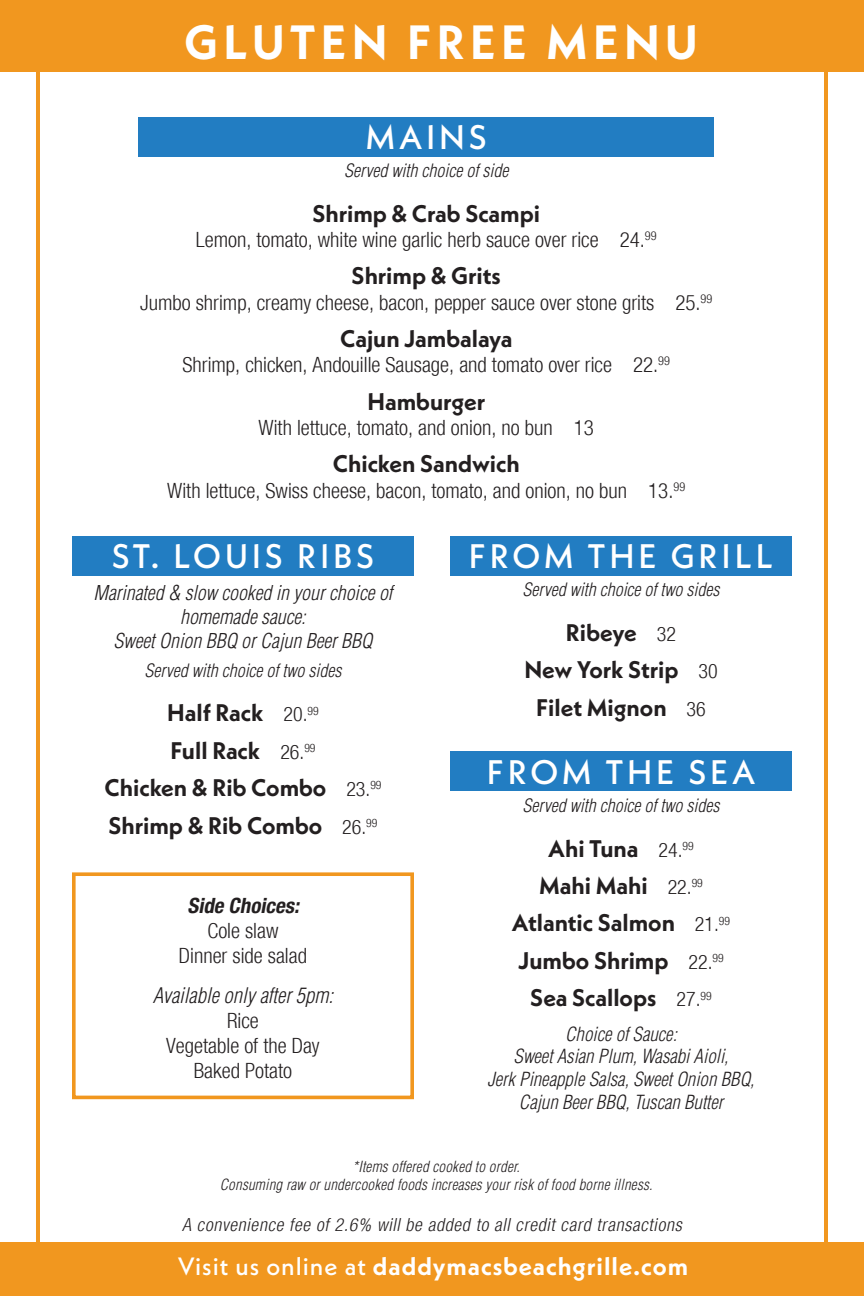
<style>
.page{position:relative;width:864px;height:1296px;background:#fff}
.page>*{position:absolute;margin:0;border:0;box-sizing:border-box;transform-origin:0 0}
.t1{font:700 48px "Neue Kabel";letter-spacing:.11em;color:#fff}
.t2{font:500 34px "Neue Kabel";letter-spacing:.11em;color:#fff}
.Menu_Item_-_Center{font:700 25px "Neue Kabel";letter-spacing:.04em;color:#fff}
.Menu_Item_-_Center-2{font:700 24px "Neue Kabel";color:#231f20}
.Menu_Description{font:300 condensed 21px "Helvetica Neue";color:#231f20}
.Menu_Description-2{font:italic 300 condensed 21px "Helvetica";color:#231f20}
.Menu_Description-3{font:italic 700 condensed 21px "Helvetica Neue";color:#231f20}
.Menu_Note{font:italic 300 condensed 20px/24px "Helvetica";color:#231f20;text-align:center}
.Menu_Description-4{font:italic 300 condensed 19px/22.8px "Helvetica";color:#231f20;text-align:center}
.Menu_Note-2{font:italic 300 condensed 18px "Helvetica";color:#231f20}
.Menu_Item_-_Center-3{font:italic 300 condensed 18px "Helvetica Neue";color:#231f20}
.Menu_Note-3{font:italic 300 condensed 15px/18px "Helvetica";letter-spacing:.015em;color:#231f20;text-align:center}
.s1{font-family:"Helvetica Neue";font-weight:300;font-stretch:condensed;font-size:20px}
.s2{font-weight:500}
</style>
<div class="page">
<div style="left:0;top:0;width:864px;height:72px;background:#f1971f"></div>
<div style="left:0;top:1242px;width:864px;height:54px;background:#f1971f"></div>
<div style="left:450px;top:536px;width:342px;height:39px;background:#227dc2"></div>
<div style="left:72px;top:536px;width:342px;height:39px;background:#227dc2"></div>
<div style="left:450px;top:752px;width:342px;height:39px;background:#227dc2"></div>
<div style="left:72px;top:872px;width:342px;height:227px;border:4px solid #f1971f"></div>
<div style="left:138px;top:117px;width:576px;height:39px;background:#227dc2"></div>
<p class="t1" style="left:184px;top:12px;width:515px">GLUTEN FREE MENU</p>
<p class="t2" style="left:365px;top:116px;width:123px">MAINS</p>
<p class="Menu_Note-2" style="left:344px;top:159px;width:166px">Served with choice of side</p>
<p class="Menu_Item_-_Center-2" style="left:312px;top:198px;width:229px">Shrimp &amp; Crab Scampi</p>
<p class="Menu_Description" style="left:196px;top:228px;width:462px">Lemon, tomato, white wine garlic herb sauce over rice 24.<sup>99</sup></p>
<p class="Menu_Item_-_Center-2" style="left:352px;top:261px;width:151px">Shrimp &amp; Grits</p>
<p class="Menu_Description" style="left:140px;top:290px;width:574px">Jumbo shrimp, creamy cheese, bacon, pepper sauce over stone grits 25.<sup>99</sup></p>
<p class="Menu_Item_-_Center-2" style="left:340px;top:323px;width:174px">Cajun Jambalaya</p>
<p class="Menu_Description" style="left:182px;top:353px;width:489px">Shrimp, chicken, Andouille Sausage, and tomato over rice 22.<sup>99</sup></p>
<p class="Menu_Item_-_Center-2" style="left:368px;top:386px;width:119px">Hamburger</p>
<p class="Menu_Description" style="left:259px;top:415px;width:337px">With lettuce, tomato, and onion, no bun 13</p>
<p class="Menu_Item_-_Center-2" style="left:333px;top:449px;width:189px">Chicken Sandwich</p>
<p class="Menu_Description" style="left:167px;top:478px;width:519px">With lettuce, Swiss cheese, bacon, tomato, and onion, no bun 13.<sup>99</sup></p>
<p class="t2" style="left:112px;top:535px;width:264px">ST. LOUIS RIBS</p>
<p class="t2" style="left:469px;top:535px;width:306px">FROM THE GRILL</p>
<p class="Menu_Note" style="left:94px;top:580px;width:300px">Marinated &amp; slow cooked in your choice of homemade sauce:<br>Sweet Onion BBQ or Cajun Beer BBQ</p>
<p class="Menu_Note-2" style="left:144px;top:659px;width:199px">Served with choice of two sides</p>
<p class="Menu_Item_-_Center-2" style="left:167px;top:698px;width:153px">Half Rack <span class="s1">20.</span><sup>99</sup></p>
<p class="Menu_Item_-_Center-2" style="left:170px;top:735px;width:147px">Full Rack <span class="s1">26.</span><sup>99</sup></p>
<p class="Menu_Item_-_Center-2" style="left:104px;top:772px;width:279px">Chicken &amp; Rib Combo <span class="s1">23.</span><sup>99</sup></p>
<p class="Menu_Item_-_Center-2" style="left:109px;top:810px;width:270px">Shrimp &amp; Rib Combo <span class="s1">26.</span><sup>99</sup></p>
<p class="Menu_Description-3" style="left:187px;top:888px;width:119px">SideChoices:</p>
<p class="Menu_Description" style="left:207px;top:918px;width:73px">Cole slaw</p>
<p class="Menu_Description" style="left:179px;top:944px;width:130px">Dinner side salad</p>
<p class="Menu_Description-2" style="left:153px;top:982px;width:182px">Available only after 5pm:</p>
<p class="Menu_Description" style="left:227px;top:1008px;width:33px">Rice</p>
<p class="Menu_Description" style="left:166px;top:1034px;width:155px">Vegetable of the Day</p>
<p class="Menu_Description" style="left:194px;top:1059px;width:100px">Baked Potato</p>
<p class="Menu_Note-2" style="left:522px;top:578px;width:199px">Served with choice of two sides</p>
<p class="Menu_Item_-_Center-2" style="left:566px;top:617px;width:112px">Ribeye <span class="s1">32</span></p>
<p class="Menu_Item_-_Center-2" style="left:524px;top:655px;width:195px">New York Strip <span class="s1">30</span></p>
<p class="Menu_Item_-_Center-2" style="left:536px;top:692px;width:171px">Filet Mignon <span class="s1">36</span></p>
<p class="t2" style="left:487px;top:751px;width:270px">FROM THE SEA</p>
<p class="Menu_Note-2" style="left:522px;top:794px;width:199px">Served with choice of two sides</p>
<p class="Menu_Item_-_Center-2" style="left:548px;top:833px;width:147px">Ahi Tuna <span class="s1">24.</span><sup>99</sup></p>
<p class="Menu_Item_-_Center-2" style="left:539px;top:870px;width:165px">Mahi Mahi <span class="s1">22.</span><sup>99</sup></p>
<p class="Menu_Item_-_Center-2" style="left:512px;top:908px;width:220px">Atlantic Salmon <span class="s1">21.</span><sup>99</sup></p>
<p class="Menu_Item_-_Center-2" style="left:518px;top:945px;width:207px">Jumbo Shrimp <span class="s1">22.</span><sup>99</sup></p>
<p class="Menu_Item_-_Center-2" style="left:530px;top:983px;width:183px">Sea Scallops <span class="s1">27.</span><sup>99</sup></p>
<p class="Menu_Description-4" style="left:565px;top:1022px;width:113px">Choice of Sauce:</p>
<p class="Menu_Description-4" style="left:488px;top:1045px;width:269px">Sweet Asian Plum, Wasabi Aioli,<br>Jerk Pineapple Salsa, Sweet Onion BBQ,<br>Cajun Beer BBQ, Tuscan Butter</p>
<p class="Menu_Note-3" style="left:220px;top:1158px;width:434px">*Items offered cooked to order.<br>Consuming raw or undercooked foods increases your risk of food borne illness.</p>
<p class="Menu_Item_-_Center-3" style="left:182px;top:1214px;width:505px">A convenience fee of 2.6% will be added to all credit card transactions</p>
<p class="Menu_Item_-_Center" style="left:178px;top:1250px;width:512px"><span class="s2">Visit us online at</span> daddymacsbeachgrille.com</p>
</div>
